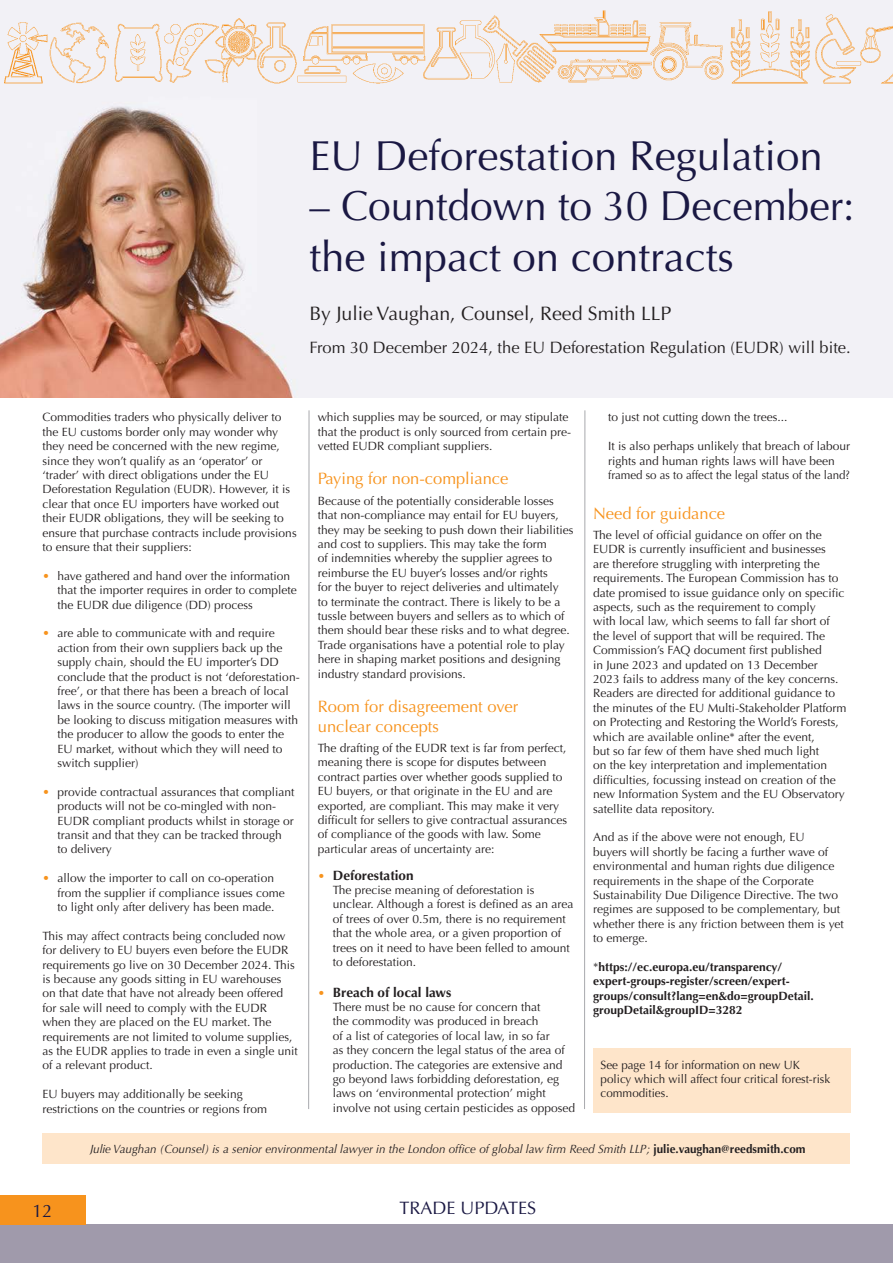
<style>
.page{position:relative;width:893px;height:1263px;background:#fff}
.page>*{position:absolute;margin:0;border:0;box-sizing:border-box;transform-origin:0 0}
.t1{font:42px/50.4px "Optima";color:#1a1843}
.t2{font:19.5px "Optima";color:#231f20}
.t3{font:18px "Optima";color:#1a1843}
.t4{font:16.5px/19.8px "Optima";color:#f7931d}
.t5{font:16.5px "Optima";color:#231f20}
.t6{font:700 13.5px "Optima";color:#231f20}
.t7{font:12px/14.4px "Optima";color:#231f20}
.t8{font:700 12px/14.4px "Optima";color:#231f20}
.t9{font:italic 12px "Optima";color:#231f20}
.t10{font:12px "Optima";color:#231f20;scale:.96 1}
.s1{color:#f7931d}
.s2{font-weight:400;font-size:12px;color:#f7931d}
.s3{font-weight:400}
.s4{font-weight:700;font-style:normal}
</style>
<div class="page">
<img style="left:0;top:0;width:893px;height:398px">
<img style="left:4px;top:10px;width:889px;height:75px">
<div style="left:0;top:1225px;width:893px;height:38px;background:#a09aab"></div>
<div style="left:0;top:1195px;width:85px;height:30px;background:#f7931d"></div>
<div style="left:43px;top:1134px;width:807px;height:30px;background:#fee5ca"></div>
<hr style="left:308px;top:410px;width:1px;height:699px;background:#a8a9ad">
<hr style="left:584px;top:410px;width:1px;height:699px;background:#a8a9ad">
<div style="left:593px;top:1048px;width:257px;height:65px;background:#fee5ca"></div>
<p class="t1" style="left:309px;top:131px;width:515px">EU Deforestation Regulation</p>
<p class="t1" style="left:309px;top:181px;width:547px">– Countdown to 30 December: the impact on contracts</p>
<p class="t2" style="left:309px;top:302px;width:364px">By Julie Vaughan, Counsel, Reed Smith LLP</p>
<p class="t5" style="left:309px;top:337px;width:543px">From 30 December 2024, the EU Deforestation Regulation (EUDR) will bite.</p>
<p class="t7" style="left:43px;top:410px;width:256px">Commodities traders who physically deliver to the EU customs border only may wonder why they need be concerned with the new regime, since they won’t qualify as an ‘operator’ or ‘trader’ with direct obligations under the EU Deforestation Regulation (EUDR). However, it is clear that once EU importers have worked out their EUDR obligations, they will be seeking to ensure that purchase contracts include provisions to ensure that their suppliers:</p>
<p class="t7" style="left:43px;top:569px;width:249px"><span class="s1">•</span> have gathered and hand over the information</p>
<p class="t7" style="left:58px;top:583px;width:241px">that the importer requires in order to complete</p>
<p class="t7" style="left:58px;top:597px;width:197px">the EUDR due diligence (DD) process</p>
<p class="t7" style="left:43px;top:626px;width:234px"><span class="s1">•</span> are able to communicate with and require</p>
<p class="t7" style="left:58px;top:641px;width:227px">action from their own suppliers back up the</p>
<p class="t7" style="left:58px;top:655px;width:223px">supply chain, should the EU importer’s DD</p>
<p class="t7" style="left:58px;top:669px;width:244px">conclude that the product is not ‘deforestation-</p>
<p class="t7" style="left:58px;top:684px;width:233px">free’, or that there has been a breach of local</p>
<p class="t7" style="left:58px;top:698px;width:235px">laws in the source country. (The importer will</p>
<p class="t7" style="left:58px;top:713px;width:242px">be looking to discuss mitigation measures with</p>
<p class="t7" style="left:58px;top:727px;width:228px">the producer to allow the goods to enter the</p>
<p class="t7" style="left:58px;top:741px;width:226px">EU market, without which they will need to</p>
<p class="t7" style="left:58px;top:756px;width:83px">switch supplier)</p>
<p class="t7" style="left:43px;top:785px;width:253px"><span class="s1">•</span> provide contractual assurances that compliant</p>
<p class="t7" style="left:58px;top:799px;width:220px">products will not be co-mingled with non-</p>
<p class="t7" style="left:58px;top:813px;width:238px">EUDR compliant products whilst in storage or</p>
<p class="t7" style="left:58px;top:828px;width:226px">transit and that they can be tracked through</p>
<p class="t7" style="left:58px;top:842px;width:56px">to delivery</p>
<p class="t7" style="left:43px;top:871px;width:233px"><span class="s1">•</span> allow the importer to call on co-operation</p>
<p class="t7" style="left:58px;top:885px;width:229px">from the supplier if compliance issues come</p>
<p class="t7" style="left:58px;top:900px;width:219px">to light only after delivery has been made.</p>
<p class="t7" style="left:43px;top:929px;width:257px">This may affect contracts being concluded now for delivery to EU buyers even before the EUDR requirements go live on 30 December 2024. This is because any goods sitting in EU warehouses on that date that have not already been offered for sale will need to comply with the EUDR when they are placed on the EU market. The requirements are not limited to volume supplies, as the EUDR applies to trade in even a single unit of a relevant product.</p>
<p class="t7" style="left:43px;top:1087px;width:226px">EU buyers may additionally be seeking restrictions on the countries or regions from</p>
<p class="t7" style="left:318px;top:410px;width:255px">which supplies may be sourced, or may stipulate that the product is only sourced from certain pre&shy;vetted EUDR compliant suppliers.</p>
<p class="t4" style="left:318px;top:469px;width:192px">Paying for non-compliance</p>
<p class="t7" style="left:318px;top:494px;width:257px">Because of the potentially considerable losses that non-compliance may entail for EU buyers, they may be seeking to push down their liabilities and cost to suppliers. This may take the form<br>of indemnities whereby the supplier agrees to reimburse the EU buyer’s losses and/or rights<br>for the buyer to reject deliveries and ultimately<br>to terminate the contract. There is likely to be a tussle between buyers and sellers as to which of them should bear these risks and to what degree.<br>Trade organisations have a potential role to play here in shaping market positions and designing industry standard provisions.</p>
<p class="t4" style="left:318px;top:696px;width:202px">Room for disagreement over unclear concepts</p>
<p class="t7" style="left:318px;top:741px;width:251px">The drafting of the EUDR text is far from perfect, meaning there is scope for disputes between contract parties over whether goods supplied to EU buyers, or that originate in the EU and are exported, are compliant. This may make it very difficult for sellers to give contractual assurances of compliance of the goods with law. Some particular areas of uncertainty are:</p>
<p class="t6" style="left:318px;top:867px;width:97px"><span class="s2">•</span> Deforestation</p>
<p class="t7" style="left:333px;top:883px;width:203px">The precise meaning of deforestation is</p>
<p class="t7" style="left:333px;top:897px;width:242px">unclear. Although a forest is defined as an area</p>
<p class="t7" style="left:333px;top:912px;width:235px">of trees of over 0.5m, there is no requirement</p>
<p class="t7" style="left:333px;top:926px;width:230px">that the whole area, or a given proportion of</p>
<p class="t7" style="left:333px;top:940px;width:238px">trees on it need to have been felled to amount</p>
<p class="t7" style="left:333px;top:955px;width:85px">to deforestation.</p>
<p class="t6" style="left:318px;top:984px;width:135px"><span class="s2">•</span> Breach of local laws</p>
<p class="t7" style="left:333px;top:1000px;width:209px">There must be no cause for concern that</p>
<p class="t7" style="left:333px;top:1014px;width:207px">the commodity was produced in breach</p>
<p class="t7" style="left:333px;top:1029px;width:218px">of a list of categories of local law, in so far</p>
<p class="t7" style="left:333px;top:1043px;width:234px">as they concern the legal status of the area of</p>
<p class="t7" style="left:333px;top:1057px;width:231px">production. The categories are extensive and</p>
<p class="t7" style="left:333px;top:1072px;width:228px">go beyond laws forbidding deforestation, eg</p>
<p class="t7" style="left:333px;top:1086px;width:215px">laws on ‘environmental protection’ might</p>
<p class="t7" style="left:333px;top:1101px;width:244px">involve not using certain pesticides as opposed</p>
<p class="t7" style="left:608px;top:410px;width:181px">to just not cutting down the trees...</p>
<p class="t7" style="left:608px;top:439px;width:243px">It is also perhaps unlikely that breach of labour</p>
<p class="t7" style="left:608px;top:453px;width:228px">rights and human rights laws will have been</p>
<p class="t10" style="left:608px;top:468px;width:253px">framed so as to affect the legal status of the land?</p>
<p class="t4" style="left:593px;top:503px;width:134px">Need for guidance</p>
<p class="t7" style="left:593px;top:528px;width:255px">The level of official guidance on offer on the EUDR is currently insufficient and businesses<br>are therefore struggling with interpreting the requirements. The European Commission has to date promised to issue guidance only on specific aspects, such as the requirement to comply<br>with local law, which seems to fall far short of the level of support that will be required. The Commission’s FAQ document first published<br>in June 2023 and updated on 13 December 2023 fails to address many of the key concerns.<br>Readers are directed for additional guidance to the minutes of the EU Multi-Stakeholder Platform on Protecting and Restoring the World’s Forests, which are available online* after the event,<br>but so far few of them have shed much light<br>on the key interpretation and implementation difficulties, focussing instead on creation of the new Information System and the EU Observatory satellite data repository.</p>
<p class="t7" style="left:593px;top:830px;width:252px">And as if the above were not enough, EU<br>buyers will shortly be facing a further wave of environmental and human rights due diligence requirements in the shape of the Corporate Sustainability Due Diligence Directive. The two regimes are supposed to be complementary, but whether there is any friction between them is yet to emerge.</p>
<p class="t8" style="left:593px;top:960px;width:222px"><span class="s3">*</span>https://ec.europa.eu/transparency/ expert-groups-register/screen/expert&shy;groups/consult?lang=en&amp;do=groupDetail. groupDetail&amp;groupID=3282</p>
<p class="t7" style="left:601px;top:1057px;width:231px">See page 14 for information on new UK policy which will affect four critical forest-risk commodities.</p>
<p class="t9" style="left:90px;top:1142px;width:717px">Julie Vaughan (Counsel) is a senior environmental lawyer in the London office of global law firm Reed Smith LLP; <span class="s4">julie.vaughan@reedsmith.com</span></p>
<p class="t3" style="left:33px;top:1200px;width:22px">12</p>
<p class="t3" style="left:399px;top:1197px;width:138px">TRADE UPDATES</p>
</div>
